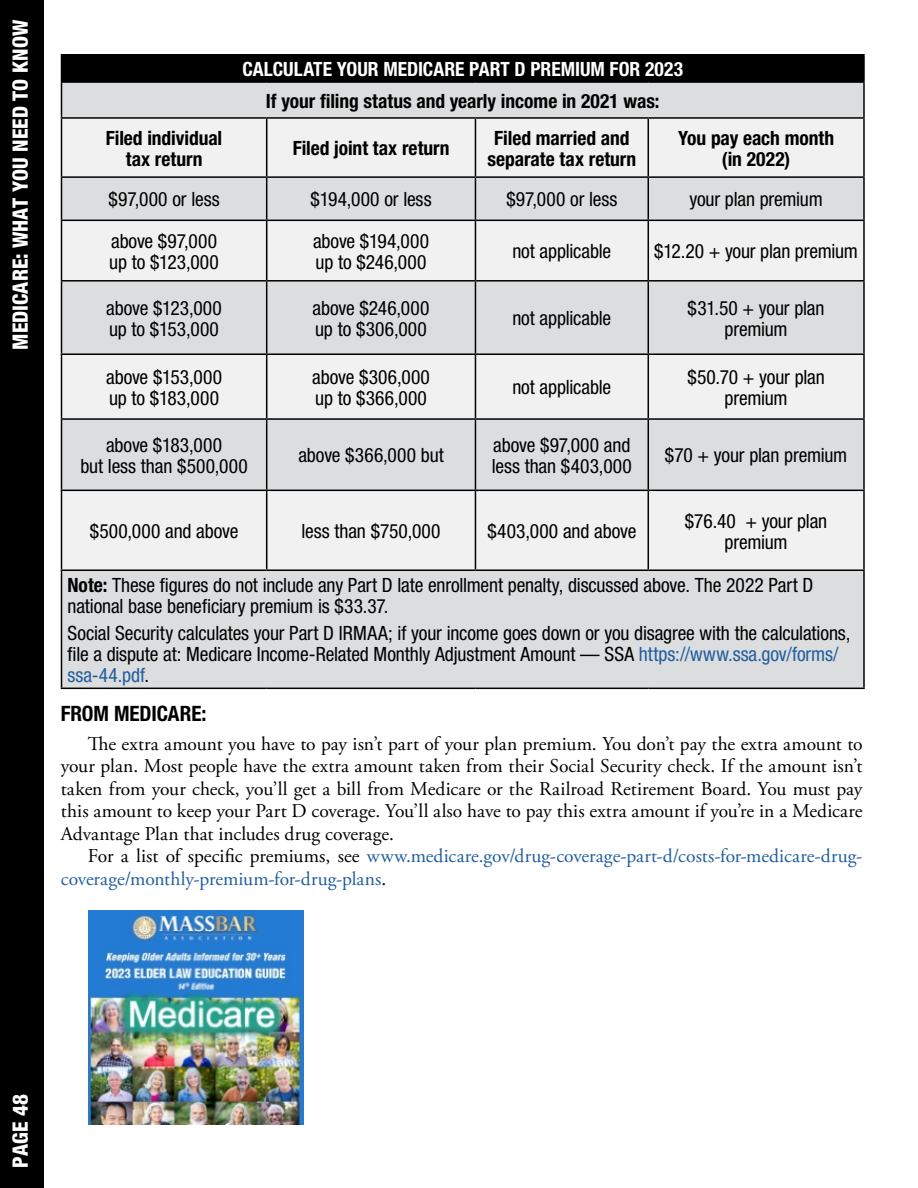
<style>
.page{position:relative;width:918px;height:1188px;background:#fff}
.page>*{position:absolute;margin:0;border:0;box-sizing:border-box;transform-origin:0 0}
.t1{font:21px "Context Reprise Black Cond S Si Normal";color:#fff}
.t2{font:700 condensed 21px "Context Reprise Condensed S Si";letter-spacing:-.005em;color:#000}
.t3{font:19.5px/21px "Context Reprise Condensed S Si Condensed";letter-spacing:-.005em;color:#000}
.t4{font:19.5px/22.5px "Adobe Garamond Pro";color:#000;text-align:justify}
.t5{font:700 condensed 19.5px/21px "Context Reprise Condensed S Si";color:#000;text-align:center}
.t6{font:19.5px/22.5px "Adobe Garamond Pro";color:#215e9e}
.t7{font:700 condensed 19.5px "Context Reprise Condensed S Si";color:#fff}
.s1{font-family:"Context Reprise Condensed S Si";font-weight:700;font-stretch:condensed}
.s2{color:#215e9e}
.s3{color:#000}
</style>
<div class="page">
<div style="left:0;top:0;width:43px;height:1188px;background:#000"></div>
<div style="left:62px;top:55px;width:802px;height:27px;background:#000"></div>
<div style="left:62px;top:83px;width:801px;height:605px;background:#dcddde"></div>
<svg style="left:62px;top:119px;width:801px;height:450px;fill:#f1f1f2"></svg>
<hr style="left:61px;top:54px;width:206px;height:2px;background:#000">
<svg style="left:61px;top:56px;width:1px;height:25px"></svg>
<hr style="left:267px;top:54px;width:208px;height:2px;background:#000">
<hr style="left:475px;top:54px;width:173px;height:2px;background:#000">
<hr style="left:648px;top:54px;width:217px;height:2px;background:#000">
<hr style="left:863px;top:55px;width:2px;height:26px;background:#000">
<hr style="left:61px;top:117px;width:206px;height:2px;background:#000">
<hr style="left:267px;top:117px;width:208px;height:2px;background:#000">
<hr style="left:266px;top:119px;width:1px;height:57px;background:#000">
<hr style="left:475px;top:117px;width:173px;height:2px;background:#000">
<hr style="left:475px;top:119px;width:1px;height:57px;background:#000">
<hr style="left:648px;top:117px;width:217px;height:2px;background:#000">
<hr style="left:648px;top:119px;width:1px;height:57px;background:#000">
<hr style="left:61px;top:178px;width:1px;height:42px;background:#000">
<hr style="left:266px;top:178px;width:1px;height:42px;background:#000">
<hr style="left:475px;top:178px;width:1px;height:42px;background:#000">
<hr style="left:648px;top:178px;width:1px;height:42px;background:#000">
<hr style="left:863px;top:178px;width:2px;height:42px;background:#000">
<hr style="left:61px;top:220px;width:206px;height:1px;background:#000">
<hr style="left:61px;top:221px;width:1px;height:59px;background:#000">
<hr style="left:267px;top:220px;width:208px;height:1px;background:#000">
<hr style="left:266px;top:221px;width:1px;height:59px;background:#000">
<hr style="left:475px;top:220px;width:173px;height:1px;background:#000">
<hr style="left:475px;top:221px;width:1px;height:59px;background:#000">
<hr style="left:648px;top:220px;width:217px;height:1px;background:#000">
<hr style="left:648px;top:221px;width:1px;height:59px;background:#000">
<hr style="left:863px;top:221px;width:2px;height:59px;background:#000">
<hr style="left:61px;top:280px;width:206px;height:2px;background:#000">
<hr style="left:61px;top:282px;width:1px;height:71px;background:#000">
<hr style="left:267px;top:280px;width:208px;height:2px;background:#000">
<hr style="left:266px;top:282px;width:1px;height:71px;background:#000">
<hr style="left:475px;top:280px;width:173px;height:2px;background:#000">
<hr style="left:475px;top:282px;width:1px;height:71px;background:#000">
<hr style="left:648px;top:280px;width:217px;height:2px;background:#000">
<hr style="left:648px;top:282px;width:1px;height:71px;background:#000">
<hr style="left:863px;top:282px;width:2px;height:71px;background:#000">
<hr style="left:61px;top:353px;width:206px;height:2px;background:#000">
<hr style="left:61px;top:355px;width:1px;height:63px;background:#000">
<hr style="left:267px;top:353px;width:208px;height:2px;background:#000">
<hr style="left:266px;top:355px;width:1px;height:63px;background:#000">
<hr style="left:475px;top:353px;width:173px;height:2px;background:#000">
<hr style="left:475px;top:355px;width:1px;height:63px;background:#000">
<hr style="left:648px;top:353px;width:217px;height:2px;background:#000">
<hr style="left:648px;top:355px;width:1px;height:63px;background:#000">
<hr style="left:863px;top:355px;width:2px;height:63px;background:#000">
<hr style="left:61px;top:418px;width:206px;height:2px;background:#000">
<hr style="left:61px;top:420px;width:1px;height:70px;background:#000">
<hr style="left:267px;top:418px;width:208px;height:2px;background:#000">
<hr style="left:266px;top:420px;width:1px;height:70px;background:#000">
<hr style="left:475px;top:418px;width:173px;height:2px;background:#000">
<hr style="left:475px;top:420px;width:1px;height:70px;background:#000">
<hr style="left:648px;top:418px;width:217px;height:2px;background:#000">
<hr style="left:648px;top:420px;width:1px;height:70px;background:#000">
<hr style="left:863px;top:420px;width:2px;height:70px;background:#000">
<hr style="left:61px;top:490px;width:206px;height:1px;background:#000">
<hr style="left:61px;top:491px;width:1px;height:78px;background:#000">
<hr style="left:267px;top:490px;width:208px;height:1px;background:#000">
<hr style="left:266px;top:491px;width:1px;height:78px;background:#000">
<hr style="left:475px;top:490px;width:173px;height:1px;background:#000">
<hr style="left:475px;top:491px;width:1px;height:78px;background:#000">
<hr style="left:648px;top:490px;width:217px;height:1px;background:#000">
<hr style="left:648px;top:491px;width:1px;height:78px;background:#000">
<hr style="left:863px;top:491px;width:2px;height:78px;background:#000">
<hr style="left:61px;top:569px;width:206px;height:2px;background:#000">
<hr style="left:61px;top:571px;width:1px;height:117px;background:#000">
<hr style="left:267px;top:569px;width:208px;height:2px;background:#000">
<hr style="left:475px;top:569px;width:173px;height:2px;background:#000">
<hr style="left:648px;top:569px;width:217px;height:2px;background:#000">
<hr style="left:863px;top:571px;width:2px;height:117px;background:#000">
<hr style="left:61px;top:688px;width:206px;height:1px;background:#000">
<hr style="left:267px;top:688px;width:208px;height:1px;background:#000">
<hr style="left:475px;top:688px;width:173px;height:1px;background:#000">
<hr style="left:648px;top:688px;width:217px;height:1px;background:#000">
<hr style="left:61px;top:81px;width:206px;height:2px;background:#000">
<hr style="left:61px;top:83px;width:1px;height:34px;background:#000">
<hr style="left:267px;top:81px;width:208px;height:2px;background:#000">
<hr style="left:475px;top:81px;width:173px;height:2px;background:#000">
<hr style="left:648px;top:81px;width:217px;height:2px;background:#000">
<hr style="left:863px;top:83px;width:2px;height:34px;background:#000">
<hr style="left:61px;top:119px;width:1px;height:57px;background:#000">
<hr style="left:863px;top:119px;width:2px;height:57px;background:#000">
<hr style="left:61px;top:176px;width:206px;height:2px;background:#000">
<hr style="left:267px;top:176px;width:208px;height:2px;background:#000">
<hr style="left:475px;top:176px;width:173px;height:2px;background:#000">
<hr style="left:648px;top:176px;width:217px;height:2px;background:#000">
<img style="left:89px;top:910px;width:215px;height:215px">
<p class="t1" style="left:7px;top:350px;width:331px;rotate:-90deg">MEDICARE: WHAT YOU NEED TO KNOW</p>
<p class="t7" style="left:242px;top:57px;width:442px">CALCULATE YOUR MEDICARE PART D PREMIUM FOR 2023</p>
<p class="t5" style="left:266px;top:90px;width:395px">If your filing status and yearly income in 2021 was:</p>
<p class="t5" style="left:106px;top:127px;width:118px">Filed individual tax return</p>
<p class="t5" style="left:293px;top:137px;width:158px">Filed joint tax return</p>
<p class="t5" style="left:488px;top:127px;width:150px">Filed married and separate tax return</p>
<p class="t5" style="left:678px;top:127px;width:158px">You pay each month (in 2022)</p>
<p class="t3" style="left:109px;top:189px;width:113px">$97,000 or less</p>
<p class="t3" style="left:311px;top:189px;width:123px">$194,000 or less</p>
<p class="t3" style="left:506px;top:189px;width:113px">$97,000 or less</p>
<p class="t3" style="left:689px;top:189px;width:135px">your plan premium</p>
<p class="t3" style="left:109px;top:230px;width:111px">above $97,000 up to $123,000</p>
<p class="t3" style="left:313px;top:230px;width:117px">above $194,000 up to $246,000</p>
<p class="t3" style="left:512px;top:241px;width:100px">not applicable</p>
<p class="t3" style="left:654px;top:241px;width:205px">$12.20 + your plan premium</p>
<p class="t3" style="left:106px;top:297px;width:117px">above $123,000 up to $153,000</p>
<p class="t3" style="left:313px;top:297px;width:118px">above $246,000 up to $306,000</p>
<p class="t3" style="left:512px;top:308px;width:100px">not applicable</p>
<p class="t3" style="left:688px;top:297px;width:138px;text-align:center">$31.50 + your plan premium</p>
<p class="t3" style="left:106px;top:366px;width:117px">above $153,000 up to $183,000</p>
<p class="t3" style="left:312px;top:366px;width:119px">above $306,000 up to $366,000</p>
<p class="t3" style="left:512px;top:377px;width:100px">not applicable</p>
<p class="t3" style="left:687px;top:366px;width:139px;text-align:center">$50.70 + your plan premium</p>
<p class="t3" style="left:80px;top:434px;width:169px;text-align:center">above $183,000<br>but less than $500,000</p>
<p class="t3" style="left:298px;top:445px;width:147px">above $366,000 but</p>
<p class="t3" style="left:492px;top:434px;width:142px">above $97,000 and less than $403,000</p>
<p class="t3" style="left:665px;top:445px;width:184px">$70 + your plan premium</p>
<p class="t3" style="left:90px;top:520px;width:150px">$500,000 and above</p>
<p class="t3" style="left:302px;top:520px;width:141px">less than $750,000</p>
<p class="t3" style="left:487px;top:520px;width:150px">$403,000 and above</p>
<p class="t3" style="left:685px;top:510px;width:144px;text-align:center">$76.40 + your plan premium</p>
<p class="t3" style="left:67px;top:574px;width:747px"><span class="s1">Note:</span> These figures do not include any Part D late enrollment penalty, discussed above. The 2022 Part D national base beneficiary premium is $33.37.</p>
<p class="t3" style="left:67px;top:623px;width:784px">Social Security calculates your Part D IRMAA; if your income goes down or you disagree with the calculations, file a dispute at: Medicare Income-Related Monthly Adjustment Amount — SSA <span class="s2">https://www.ssa.gov/forms/ ssa-44.pdf</span>.</p>
<p class="t2" style="left:61px;top:700px;width:147px">FROM MEDICARE:</p>
<p class="t4" style="left:61px;top:733px;width:803px;text-indent:27px">The extra amount you have to pay isn’t part of your plan premium. You don’t pay the extra amount to your plan. Most people have the extra amount taken from their Social Security check. If the amount isn’t taken from your check, you’ll get a bill from Medicare or the Railroad Retirement Board. You must pay this amount to keep your Part D coverage. You’ll also have to pay this extra amount if you’re in a Medicare Advantage Plan that includes drug coverage.</p>
<p class="t6" style="left:61px;top:846px;width:803px;text-indent:27px"><span class="s3">For a list of specific premiums, see</span> www.medicare.gov/drug-coverage-part-d/costs-for-medicare-drug&shy;coverage/monthly-premium-for-drug-plans<span class="s3">.</span></p>
<p class="t1" style="left:7px;top:1168px;width:75px;rotate:-90deg">PAGE 48</p>
</div>
